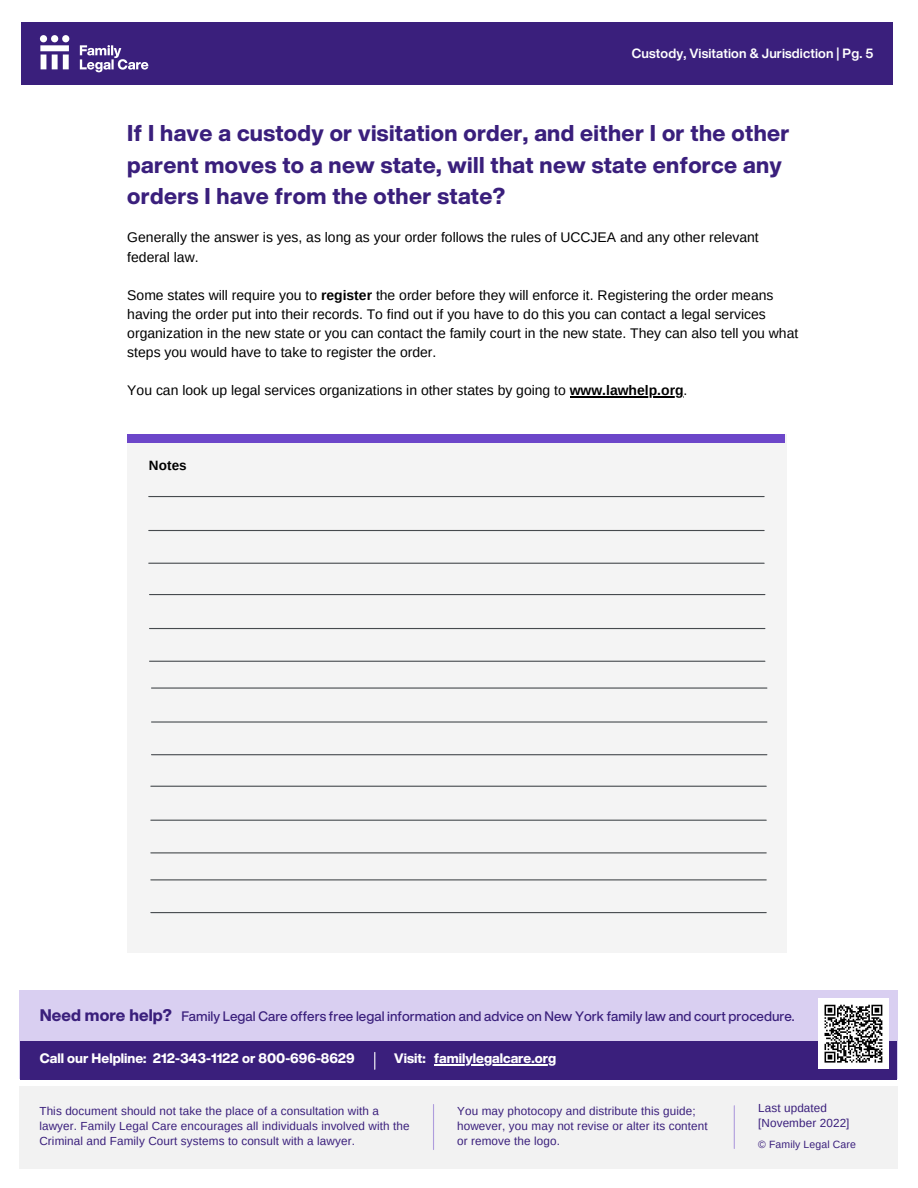
<style>
.page{position:relative;width:918px;height:1188px;background:#fff}
.page>*{position:absolute;margin:0;border:0;box-sizing:border-box;transform-origin:0 0}
.t1{font:800 22.5px/31.5px "Helvetica Now Display";letter-spacing:.015em;color:#3a1f7c}
.t2{font:13.95px/19.2px "Arimo";color:#000}
.t3{font:500 13.5px "Helvetica Now Display";color:#3a1f7c}
.t4{font:800 13.5px "Helvetica Now Display";color:#fff}
.t5{font:700 13.5px "Arimo";letter-spacing:.005em;color:#000}
.t6{font:700 13.2px "Helvetica Now Display";letter-spacing:.01em;color:#fff}
.t7{font:11.7px/14.5px "Arimo";letter-spacing:.01em;color:#3a1f7c}
.t8{font:10.5px "Arimo";letter-spacing:.01em;color:#3a1f7c}
.s1{font-weight:700}
.s2{font-weight:800;font-size:16.5px}
</style>
<div class="page">
<hr style="left:570px;top:397px;width:114px;height:1px;background:#000">
<div style="left:21px;top:22px;width:872px;height:63px;background:#3a1f7c"></div>
<svg style="left:40px;top:35px;width:108px;height:37px"></svg>
<div style="left:127px;top:434px;width:660px;height:519px;background:#f4f4f4"></div>
<div style="left:128px;top:434px;width:657px;height:9px;background:#6c46c9"></div>
<hr style="left:149px;top:496px;width:615px;height:1px;background:#464a4e">
<hr style="left:149px;top:530px;width:615px;height:1px;background:#464a4e">
<hr style="left:149px;top:563px;width:615px;height:1px;background:#464a4e">
<div style="left:19px;top:1087px;width:879px;height:82px;background:#f2f2f2"></div>
<hr style="left:433px;top:1105px;width:1px;height:45px;background:#6c46c9">
<hr style="left:734px;top:1106px;width:1px;height:43px;background:#6c46c9">
<div style="left:19px;top:990px;width:879px;height:89px;background:#d9cff1"></div>
<div style="left:20px;top:1041px;width:876px;height:38px;background:#3a1f7c"></div>
<hr style="left:434px;top:1064px;width:122px;height:1px;background:#fff">
<svg style="left:374px;top:1052px;width:1px;height:17px"></svg>
<div style="left:818px;top:998px;width:71px;height:71px;background:#fff"></div>
<hr style="left:150px;top:594px;width:615px;height:1px;background:#464a4e">
<hr style="left:150px;top:628px;width:615px;height:1px;background:#464a4e">
<hr style="left:150px;top:661px;width:615px;height:1px;background:#464a4e">
<hr style="left:152px;top:687px;width:615px;height:2px;background:#464a4e">
<hr style="left:152px;top:721px;width:615px;height:2px;background:#464a4e">
<hr style="left:152px;top:754px;width:615px;height:1px;background:#464a4e">
<hr style="left:151px;top:786px;width:615px;height:1px;background:#464a4e">
<hr style="left:151px;top:820px;width:615px;height:1px;background:#464a4e">
<hr style="left:151px;top:852px;width:615px;height:1px;background:#464a4e">
<hr style="left:151px;top:879px;width:615px;height:1px;background:#464a4e">
<hr style="left:151px;top:912px;width:615px;height:1px;background:#464a4e">
<svg style="left:824px;top:1004px;width:59px;height:59px"></svg>
<p class="t6" style="left:632px;top:44px;width:243px">Custody, Visitation &amp; Jurisdiction | Pg. 5</p>
<h1 class="t1" style="left:127px;top:117px;width:664px">If I have a custody or visitation order, and either I or the other parent moves to a new state, will that new state enforce any orders I have from the other state?</h1>
<p class="t2" style="left:127px;top:228px;width:633px">Generally the answer is yes, as long as your order follows the rules of UCCJEA and any other relevant federal law.</p>
<p class="t2" style="left:127px;top:285px;width:673px">Some states will require you to <span class="s1">register</span> the order before they will enforce it. Registering the order means having the order put into their records. To find out if you have to do this you can contact a legal services organization in the new state or you can contact the family court in the new state. They can also tell you what steps you would have to take to register the order.</p>
<p class="t2" style="left:127px;top:381px;width:562px">You can look up legal services organizations in other states by going to <span class="s1">www.lawhelp.org</span>.</p>
<p class="t5" style="left:149px;top:458px;width:39px">Notes</p>
<p class="t3" style="left:40px;top:1006px;width:756px"><span class="s2">Need more help?</span> Family Legal Care offers free legal information and advice on New York family law and court procedure.</p>
<p class="t4" style="left:394px;top:1048px;width:33px">Visit:</p>
<p class="t4" style="left:40px;top:1048px;width:317px">Call our Helpline: 212-343-1122 or 800-696-8629</p>
<p class="t4" style="left:434px;top:1048px;width:123px">familylegalcare.org</p>
<p class="t7" style="left:39px;top:1104px;width:372px">This document should not take the place of a consultation with a lawyer. Family Legal Care encourages all individuals involved with the<br>Criminal and Family Court systems to consult with a lawyer.</p>
<p class="t7" style="left:457px;top:1104px;width:252px">You may photocopy and distribute this guide; however, you may not revise or alter its content or remove the logo.</p>
<p class="t7" style="left:758px;top:1101px;width:93px">Last updated [November 2022]</p>
<p class="t8" style="left:758px;top:1138px;width:99px">© Family Legal Care</p>
</div>
